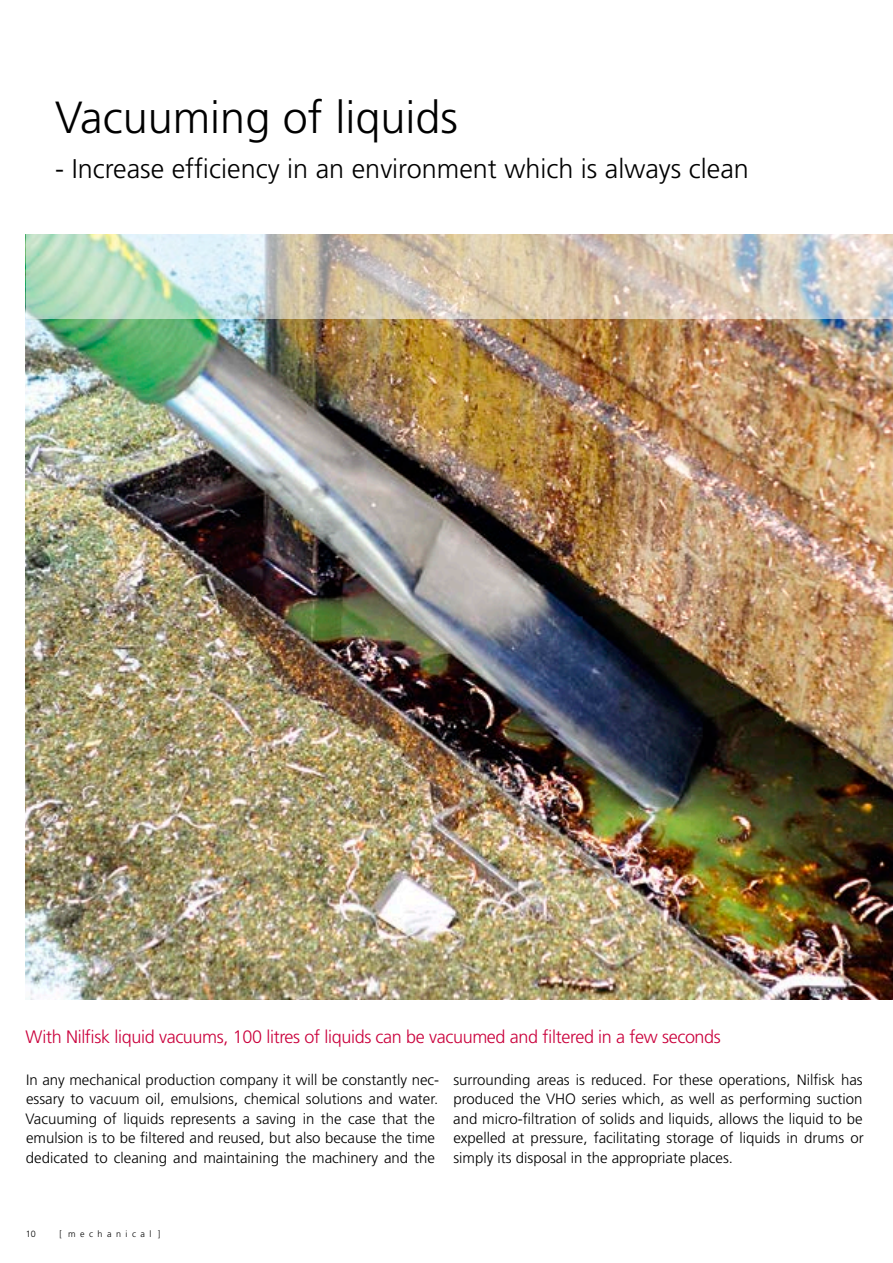
<style>
.page{position:relative;width:893px;height:1263px;background:#fff}
.page>*{position:absolute;margin:0;border:0;box-sizing:border-box;transform-origin:0 0}
.cop___titolo{font:300 45px "Frutiger";color:#000}
.cop___sottotitolo{font:300 27px "Frutiger";color:#000}
.sottotitolo_rosso{font:300 18px "Frutiger";letter-spacing:-.02em;color:#ca003c}
.txt{font:300 15px/19.5px "Frutiger";color:#000}
.t1{font:300 9px "Frutiger";letter-spacing:.5em;color:#000}
</style>
<div class="page">
<img style="left:26px;top:319px;width:867px;height:680px">
<img style="left:26px;top:234px;width:867px;height:85px">
<p class="cop___titolo" style="left:55px;top:92px;width:404px">Vacuuming of liquids</p>
<p class="cop___sottotitolo" style="left:55px;top:153px;width:695px">- Increase efficiency in an environment which is always clean</p>
<p class="sottotitolo_rosso" style="left:25px;top:1027px;width:697px">With Nilfisk liquid vacuums, 100 litres of liquids can be vacuumed and filtered in a few seconds</p>
<p class="txt" style="left:26px;top:1070px;width:415px">In any mechanical production company it will be constantly nec&shy;essary to vacuum oil, emulsions, chemical solutions and water.<br>Vacuuming of liquids represents a saving in the case that the emulsion is to be filtered and reused, but also because the time dedicated to cleaning and maintaining the machinery and the</p>
<p class="txt" style="left:453px;top:1070px;width:412px;text-align:justify">surrounding areas is reduced. For these operations, Nilfisk has produced the VHO series which, as well as performing suction and micro-filtration of solids and liquids, allows the liquid to be expelled at pressure, facilitating storage of liquids in drums or simply its disposal in the appropriate places.</p>
<p class="t1" style="left:26px;top:1229px;width:12px">10</p>
<p class="t1" style="left:60px;top:1229px;width:102px">[ mechanical ]</p>
</div>
